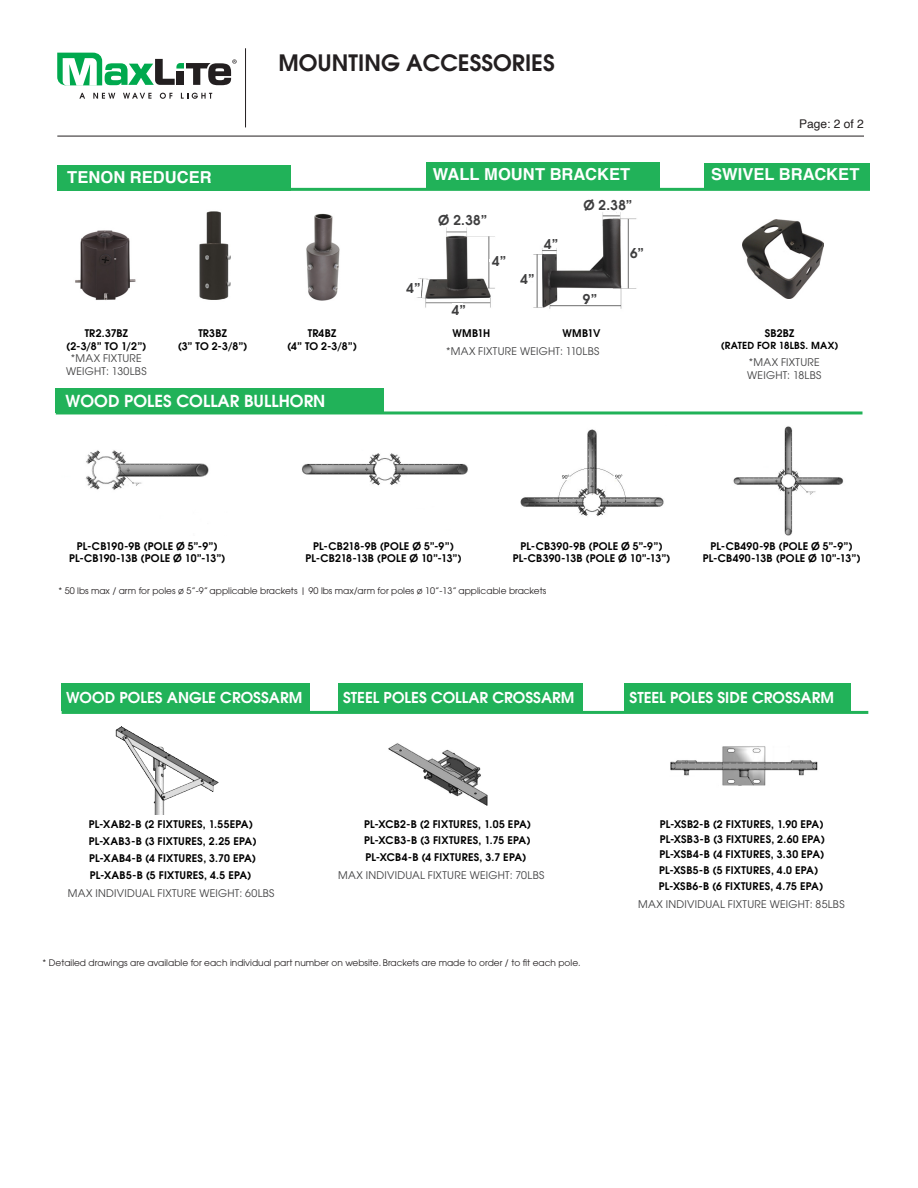
<style>
.page{position:relative;width:918px;height:1188px;background:#fff}
.page>*{position:absolute;margin:0;border:0;box-sizing:border-box;transform-origin:0 0}
.t1{font:600 22.5px "Avant Garde";color:#231f20}
.t2{font:700 16.5px "Helvetica";letter-spacing:.005em;color:#fff}
.t3{font:600 16.5px "Avant Garde";color:#fff}
.t4{font:600 15px "Avant Garde";color:#fff}
.t5{font:600 13.5px "Avant Garde";color:#3e3e3f}
.t6{font:12px "Helvetica";color:#231f20}
.t7{font:600 10.5px "Avant Garde";letter-spacing:.02em;color:#000}
.t8{font:10.5px "Avant Garde";letter-spacing:.025em;color:#3e3e3f}
.t9{font:600 9.75px "Avant Garde";letter-spacing:.025em;color:#000}
.t10{font:9px "Avant Garde";color:#231f20}
</style>
<div class="page">
<svg style="left:79px;top:93px;width:6px;height:6px"></svg>
<svg style="left:93px;top:93px;width:22px;height:6px"></svg>
<svg style="left:123px;top:93px;width:29px;height:6px"></svg>
<svg style="left:160px;top:93px;width:12px;height:6px"></svg>
<svg style="left:181px;top:93px;width:31px;height:6px"></svg>
<svg style="left:57px;top:53px;width:180px;height:33px"></svg>
<hr style="left:57px;top:136px;width:807px;height:1px;background:#231f20">
<hr style="left:245px;top:48px;width:1px;height:79px;background:#231f20">
<div style="left:57px;top:166px;width:234px;height:25px;background:#21b259"></div>
<hr style="left:252px;top:188px;width:618px;height:3px;background:#21b258">
<img style="left:306px;top:213px;width:34px;height:88px">
<img style="left:199px;top:211px;width:32px;height:89px">
<img style="left:742px;top:219px;width:81px;height:79px">
<div style="left:426px;top:162px;width:234px;height:26px;background:#21b259"></div>
<img style="left:417px;top:227px;width:78px;height:81px">
<img style="left:533px;top:212px;width:104px;height:97px">
<img style="left:75px;top:230px;width:61px;height:70px">
<hr style="left:56px;top:411px;width:806px;height:3px;background:#21b258">
<div style="left:56px;top:388px;width:328px;height:25px;background:#21b259"></div>
<img style="left:85px;top:450px;width:124px;height:40px">
<img style="left:302px;top:453px;width:166px;height:33px">
<img style="left:520px;top:429px;width:144px;height:87px">
<img style="left:733px;top:426px;width:111px;height:109px">
<div style="left:704px;top:163px;width:166px;height:25px;background:#21b259"></div>
<hr style="left:62px;top:711px;width:806px;height:3px;background:#21b258">
<div style="left:61px;top:683px;width:249px;height:28px;background:#21b259"></div>
<img style="left:115px;top:726px;width:104px;height:89px">
<div style="left:625px;top:683px;width:226px;height:28px;background:#21b259"></div>
<div style="left:338px;top:683px;width:245px;height:29px;background:#21b259"></div>
<img style="left:388px;top:743px;width:100px;height:63px">
<img style="left:670px;top:746px;width:148px;height:40px">
<svg style="left:452px;top:228px;width:10px;height:3px"></svg>
<svg style="left:489px;top:259px;width:6px;height:3px"></svg>
<svg style="left:452px;top:303px;width:10px;height:3px"></svg>
<hr style="left:410px;top:285px;width:11px;height:4px;background:#fff">
<hr style="left:524px;top:277px;width:11px;height:4px;background:#fff">
<svg style="left:606px;top:212px;width:10px;height:3px"></svg>
<svg style="left:544px;top:246px;width:11px;height:3px"></svg>
<h1 class="t1" style="left:278px;top:48px;width:278px">MOUNTING ACCESSORIES</h1>
<p class="t6" style="left:799px;top:115px;width:66px">Page: 2 of 2</p>
<p class="t2" style="left:67px;top:164px;width:146px">TENON REDUCER</p>
<p class="t2" style="left:433px;top:161px;width:199px">WALL MOUNT BRACKET</p>
<p class="t2" style="left:711px;top:161px;width:150px">SWIVEL BRACKET</p>
<p class="t5" style="left:576px;top:196px;width:58px">⌀ Ø 2.38”</p>
<p class="t5" style="left:431px;top:212px;width:58px">⌀ Ø 2.38”</p>
<p class="t5" style="left:492px;top:252px;width:15px">4”</p>
<p class="t5" style="left:544px;top:235px;width:15px">4”</p>
<p class="t5" style="left:630px;top:244px;width:15px">6”</p>
<p class="t5" style="left:407px;top:279px;width:15px">4”</p>
<p class="t5" style="left:452px;top:301px;width:15px">4”</p>
<p class="t5" style="left:521px;top:270px;width:15px">4”</p>
<p class="t5" style="left:583px;top:290px;width:16px">9”</p>
<p class="t7" style="left:85px;top:326px;width:45px">TR2.37BZ</p>
<p class="t7" style="left:66px;top:339px;width:82px">(2-3/8” TO 1/2”)</p>
<p class="t8" style="left:71px;top:352px;width:73px">*MAX FIXTURE</p>
<p class="t8" style="left:66px;top:365px;width:82px">WEIGHT: 130LBS</p>
<p class="t7" style="left:198px;top:326px;width:30px">TR3BZ</p>
<p class="t7" style="left:178px;top:339px;width:71px">(3” TO 2-3/8”)</p>
<p class="t7" style="left:308px;top:327px;width:30px">TR4BZ</p>
<p class="t7" style="left:287px;top:339px;width:71px">(4” TO 2-3/8”)</p>
<p class="t7" style="left:453px;top:326px;width:39px">WMB1H</p>
<p class="t7" style="left:563px;top:327px;width:39px">WMB1V</p>
<p class="t7" style="left:765px;top:326px;width:31px">SB2BZ</p>
<p class="t9" style="left:721px;top:339px;width:119px">(RATED FOR 18LBS. MAX)</p>
<p class="t8" style="left:446px;top:345px;width:155px">*MAX FIXTURE WEIGHT: 110LBS</p>
<p class="t8" style="left:749px;top:356px;width:73px">*MAX FIXTURE</p>
<p class="t8" style="left:747px;top:369px;width:76px">WEIGHT: 18LBS</p>
<p class="t3" style="left:65px;top:390px;width:262px">WOOD POLES COLLAR BULLHORN</p>
<p class="t7" style="left:77px;top:539px;width:142px">PL-CB190-9B (POLE Ø 5”-9”)</p>
<p class="t7" style="left:69px;top:552px;width:158px">PL-CB190-13B (POLE Ø 10”-13”)</p>
<p class="t7" style="left:313px;top:539px;width:142px">PL-CB218-9B (POLE Ø 5”-9”)</p>
<p class="t7" style="left:305px;top:552px;width:158px">PL-CB218-13B (POLE Ø 10”-13”)</p>
<p class="t7" style="left:521px;top:539px;width:144px">PL-CB390-9B (POLE Ø 5”-9”)</p>
<p class="t7" style="left:513px;top:552px;width:159px">PL-CB390-13B (POLE Ø 10”-13”)</p>
<p class="t7" style="left:711px;top:539px;width:144px">PL-CB490-9B (POLE Ø 5”-9”)</p>
<p class="t7" style="left:703px;top:552px;width:159px">PL-CB490-13B (POLE Ø 10”-13”)</p>
<p class="t10" style="left:58px;top:586px;width:489px">* 50 lbs max / arm for poles ø 5”-9” applicable brackets | 90 lbs max/arm for poles ø 10”-13” applicable brackets</p>
<p class="t4" style="left:66px;top:688px;width:238px">WOOD POLES ANGLE CROSSARM</p>
<p class="t4" style="left:343px;top:687px;width:233px">STEEL POLES COLLAR CROSSARM</p>
<p class="t4" style="left:630px;top:687px;width:206px">STEEL POLES SIDE CROSSARM</p>
<p class="t7" style="left:89px;top:817px;width:166px">PL-XAB2-B (2 FIXTURES, 1.55EPA)</p>
<p class="t7" style="left:89px;top:834px;width:170px">PL-XAB3-B (3 FIXTURES, 2.25 EPA)</p>
<p class="t7" style="left:89px;top:851px;width:169px">PL-XAB4-B (4 FIXTURES, 3.70 EPA)</p>
<p class="t7" style="left:90px;top:869px;width:163px">PL-XAB5-B (5 FIXTURES, 4.5 EPA)</p>
<p class="t8" style="left:68px;top:887px;width:208px">MAX INDIVIDUAL FIXTURE WEIGHT: 60LBS</p>
<p class="t7" style="left:364px;top:817px;width:168px">PL-XCB2-B (2 FIXTURES, 1.05 EPA)</p>
<p class="t7" style="left:364px;top:834px;width:168px">PL-XCB3-B (3 FIXTURES, 1.75 EPA)</p>
<p class="t7" style="left:365px;top:851px;width:163px">PL-XCB4-B (4 FIXTURES, 3.7 EPA)</p>
<p class="t8" style="left:338px;top:869px;width:208px">MAX INDIVIDUAL FIXTURE WEIGHT: 70LBS</p>
<p class="t7" style="left:660px;top:817px;width:165px">PL-XSB2-B (2 FIXTURES, 1.90 EPA)</p>
<p class="t7" style="left:660px;top:832px;width:167px">PL-XSB3-B (3 FIXTURES, 2.60 EPA)</p>
<p class="t7" style="left:659px;top:848px;width:167px">PL-XSB4-B (4 FIXTURES, 3.30 EPA)</p>
<p class="t7" style="left:659px;top:863px;width:161px">PL-XSB5-B (5 FIXTURES, 4.0 EPA)</p>
<p class="t7" style="left:659px;top:879px;width:166px">PL-XSB6-B (6 FIXTURES, 4.75 EPA)</p>
<p class="t8" style="left:638px;top:898px;width:208px">MAX INDIVIDUAL FIXTURE WEIGHT: 85LBS</p>
<p class="t10" style="left:42px;top:957px;width:540px">* Detailed drawings are available for each individual part number on website. Brackets are made to order / to fit each pole.</p>
</div>
